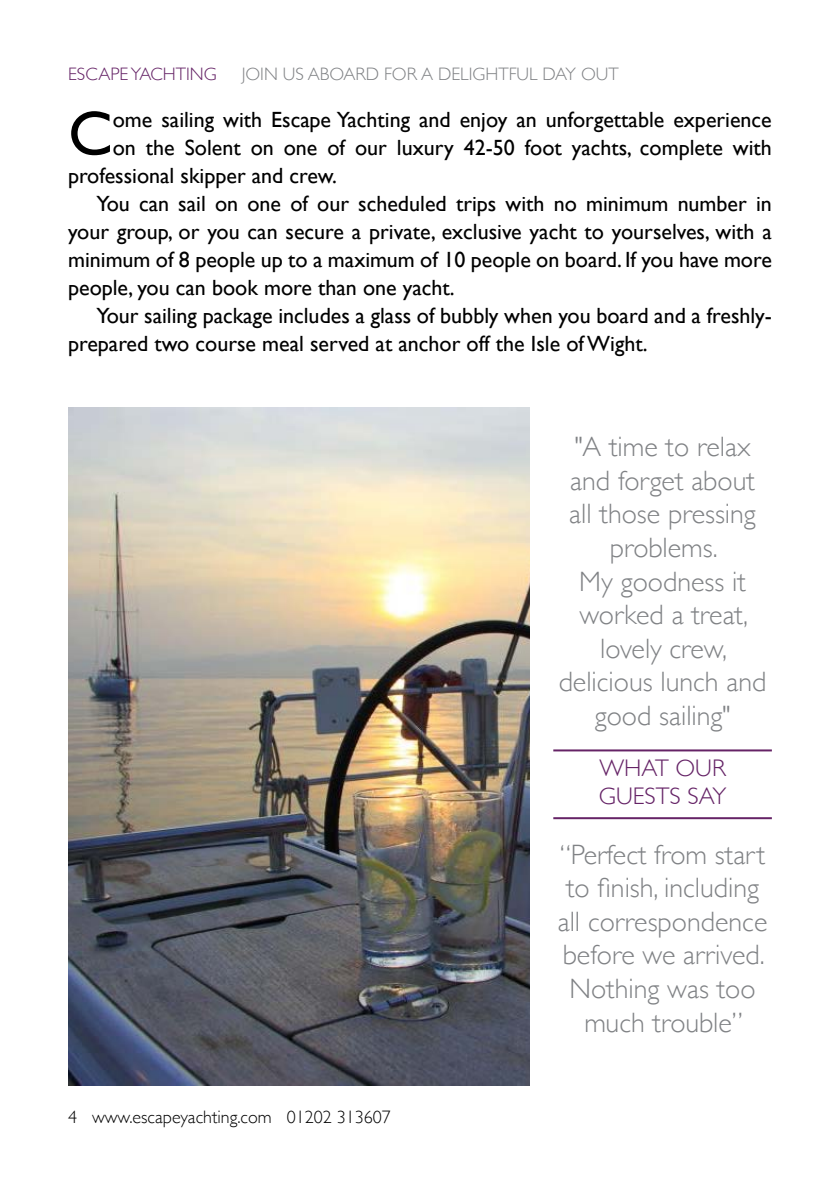
<style>
.page{position:relative;width:840px;height:1191px;background:#fff}
.page>*{position:absolute;margin:0;border:0;box-sizing:border-box;transform-origin:0 0}
.t1{font:63px "Gill Sans";color:#000}
.t2{font:300 28px/33.6px "Gill Sans";color:#808285;text-align:center}
.t3{font:300 24px/28px "Gill Sans";color:#652366}
.t4{font:22px "Gill Sans";color:#000}
.t5{font:300 18px "Gill Sans";color:#000}
.t6{font:300 18px "Gill Sans";color:#808285}
.t7{font:300 18px "Gill Sans";color:#652366}
</style>
<div class="page">
<img style="left:68px;top:407px;width:461px;height:678px">
<hr style="left:553px;top:817px;width:218px;height:2px;background:#652366">
<hr style="left:553px;top:749px;width:218px;height:2px;background:#652366">
<p class="t7" style="left:68px;top:60px;width:150px">ESCAPE YACHTING</p>
<p class="t6" style="left:241px;top:60px;width:378px">JOIN US ABOARD FOR A DELIGHTFUL DAY OUT</p>
<h1 class="t1" style="left:68px;top:96px;width:46px">C</h1>
<p class="t4" style="left:113px;top:106px;width:660px">ome sailing with Escape Yachting and enjoy an unforgettable experience</p>
<p class="t4" style="left:113px;top:134px;width:660px">on the Solent on one of our luxury 42-50 foot yachts, complete with</p>
<p class="t4" style="left:68px;top:162px;width:270px">professional skipper and crew.</p>
<p class="t4" style="left:96px;top:190px;width:676px">You can sail on one of our scheduled trips with no minimum number in</p>
<p class="t4" style="left:68px;top:218px;width:705px">your group, or you can secure a private, exclusive yacht to yourselves, with a</p>
<p class="t4" style="left:68px;top:246px;width:705px">minimum of 8 people up to a maximum of 10 people on board. If you have more</p>
<p class="t4" style="left:68px;top:274px;width:388px">people, you can book more than one yacht.</p>
<p class="t4" style="left:96px;top:302px;width:676px">Your sailing package includes a glass of bubbly when you board and a freshly-</p>
<p class="t4" style="left:68px;top:330px;width:580px">prepared two course meal served at anchor off the Isle of Wight.</p>
<p class="t2" style="left:558px;top:429px;width:209px">"A time to relax and forget about all those pressing problems.<br>My goodness it worked a treat, lovely crew, delicious lunch and good sailing"</p>
<p class="t3" style="left:598px;top:753px;width:129px;text-indent:77px">our<br>GUESTS SAY</p>
<p class="t3" style="left:599px;top:753px;width:40px">What</p>
<p class="t5" style="left:68px;top:1102px;width:324px">4 www.escapeyachting.com 01202 313607</p>
<p class="t2" style="left:557px;top:836px;width:211px">“Perfect from start to finish, including all correspondence before we arrived.<br>Nothing was too much trouble”</p>
</div>
